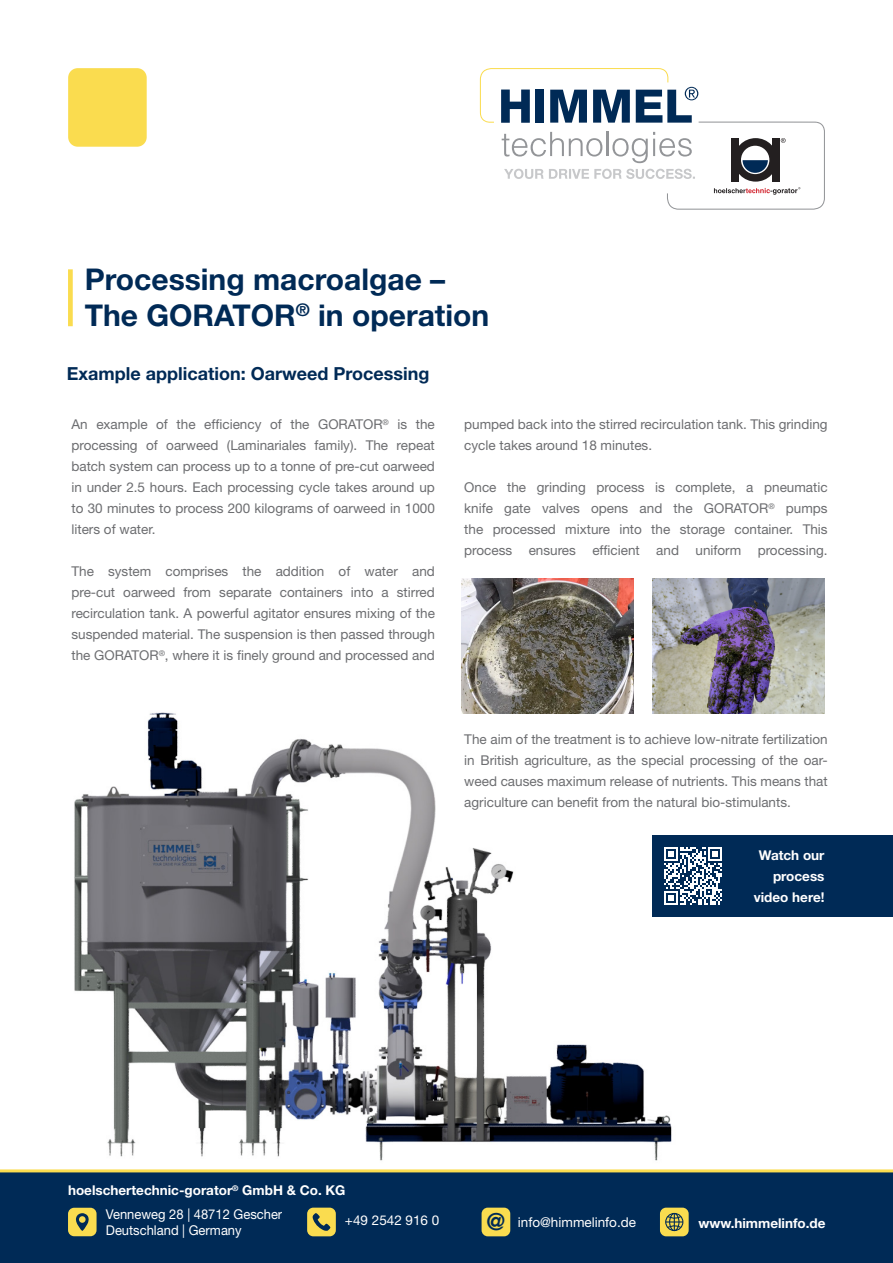
<style>
.page{position:relative;width:893px;height:1263px;background:#fff}
.page>*{position:absolute;margin:0;border:0;box-sizing:border-box;transform-origin:0 0}
.t1{font:700 30px/36px "Helvetica Neue LT Pro";color:#002a56}
.t2{font:700 23.55px "Helvetica Neue LT Pro";color:#002a56}
.t3{font:700 18px "Helvetica Neue LT Pro";color:#002a56}
.t4{font:13.5px/21px "Helvetica Neue LT Pro";color:#6c6d70;text-align:justify}
.t5{font:700 13.5px/21px "Helvetica Neue LT Pro";color:#fff;text-align:right}
.t6{font:13.5px "Helvetica Neue LT Pro";color:#fff;scale:.96 1}
.t7{font:13.5px "Helvetica Neue LT Pro";color:#fff}
</style>
<div class="page">
<img style="left:74px;top:693px;width:620px;height:468px">
<div style="left:0;top:1171px;width:893px;height:92px;background:#002a56"></div>
<hr style="left:0;top:1169px;width:893px;height:3px;background:#fadc4f">
<div style="left:68px;top:269px;width:5px;height:57px;background:#fadc4f"></div>
<div style="left:61px;top:61px;width:93px;height:93px;background:#fadc4f;border-radius:17px"></div>
<div style="left:53px;top:53px;width:109px;height:109px;border:15px solid #fff;border-radius:17px"></div>
<div style="left:68px;top:1208px;width:29px;height:28px;background:#fadc4f;border-radius:6px"></div>
<svg style="left:76px;top:1213px;width:13px;height:18px"></svg>
<div style="left:482px;top:1207px;width:28px;height:29px;background:#fadc4f;border-radius:6px"></div>
<div style="left:307px;top:1207px;width:29px;height:29px;background:#fadc4f;border-radius:6px"></div>
<svg style="left:312px;top:1213px;width:18px;height:18px"></svg>
<div style="left:660px;top:1207px;width:29px;height:29px;background:#fadc4f;border-radius:6px"></div>
<div style="left:665px;top:1213px;width:18px;height:18px;border:1px solid #002a56;border-radius:50%"></div>
<div style="left:669px;top:1213px;width:10px;height:18px;border:1px solid #002a56;border-radius:50%"></div>
<svg style="left:665px;top:1213px;width:18px;height:17px"></svg>
<svg style="left:480px;top:68px;width:345px;height:142px"></svg>
<div style="left:652px;top:836px;width:241px;height:81px;background:#002a56"></div>
<svg style="left:664px;top:847px;width:58px;height:58px"></svg>
<img style="left:652px;top:579px;width:172px;height:134px">
<img style="left:461px;top:578px;width:172px;height:135px">
<p class="t1" style="left:85px;top:261px;width:406px">Processing macroalgae –<br>The GORATOR<sup>®</sup> in operation</p>
<p class="t3" style="left:67px;top:363px;width:364px">Example application: Oarweed Processing</p>
<p class="t4" style="left:71px;top:413px;width:365px">An example of the efficiency of the GORATOR<sup>®</sup> is the processing of oarweed (Laminariales family). The repeat batch system can process up to a tonne of pre-cut oarweed in under 2.5 hours. Each processing cycle takes around up to 30 minutes to process 200 kilograms of oarweed in 1000 liters of water.</p>
<p class="t4" style="left:71px;top:560px;width:365px">The system comprises the addition of water and pre-cut oarweed from separate containers into a stirred recirculation tank. A powerful agitator ensures mixing of the suspended material. The suspension is then passed through the GORATOR<sup>®</sup>, where it is finely ground and processed and</p>
<p class="t4" style="left:464px;top:413px;width:365px">pumped back into the stirred recirculation tank. This grinding cycle takes around 18 minutes.</p>
<p class="t4" style="left:464px;top:476px;width:365px">Once the grinding process is complete, a pneumatic knife gate valves opens and the GORATOR<sup>®</sup> pumps the processed mixture into the storage container. This process ensures efficient and uniform processing.</p>
<p class="t4" style="left:464px;top:728px;width:365px">The aim of the treatment is to achieve low-nitrate fertilization in British agriculture, as the special processing of the oar&shy;weed causes maximum release of nutrients. This means that agriculture can benefit from the natural bio-stimulants.</p>
<p class="t5" style="left:754px;top:844px;width:72px">Watch our process video here!</p>
<p class="t5" style="left:68px;top:1180px;width:279px">hoelschertechnic-gorator<sup>®</sup> GmbH &amp; Co. KG</p>
<p class="t6" style="left:106px;top:1205px;width:185px">Venneweg 28 | 48712 Gescher</p>
<p class="t6" style="left:106px;top:1222px;width:143px">Deutschland | Germany</p>
<p class="t7" style="left:345px;top:1212px;width:96px">+49 2542 916 0</p>
<p class="t2" style="left:486px;top:1207px;width:20px">@</p>
<p class="t7" style="left:518px;top:1214px;width:120px">info@himmelinfo.de</p>
<p class="t5" style="left:698px;top:1212px;width:129px">www.himmelinfo.de</p>
</div>
